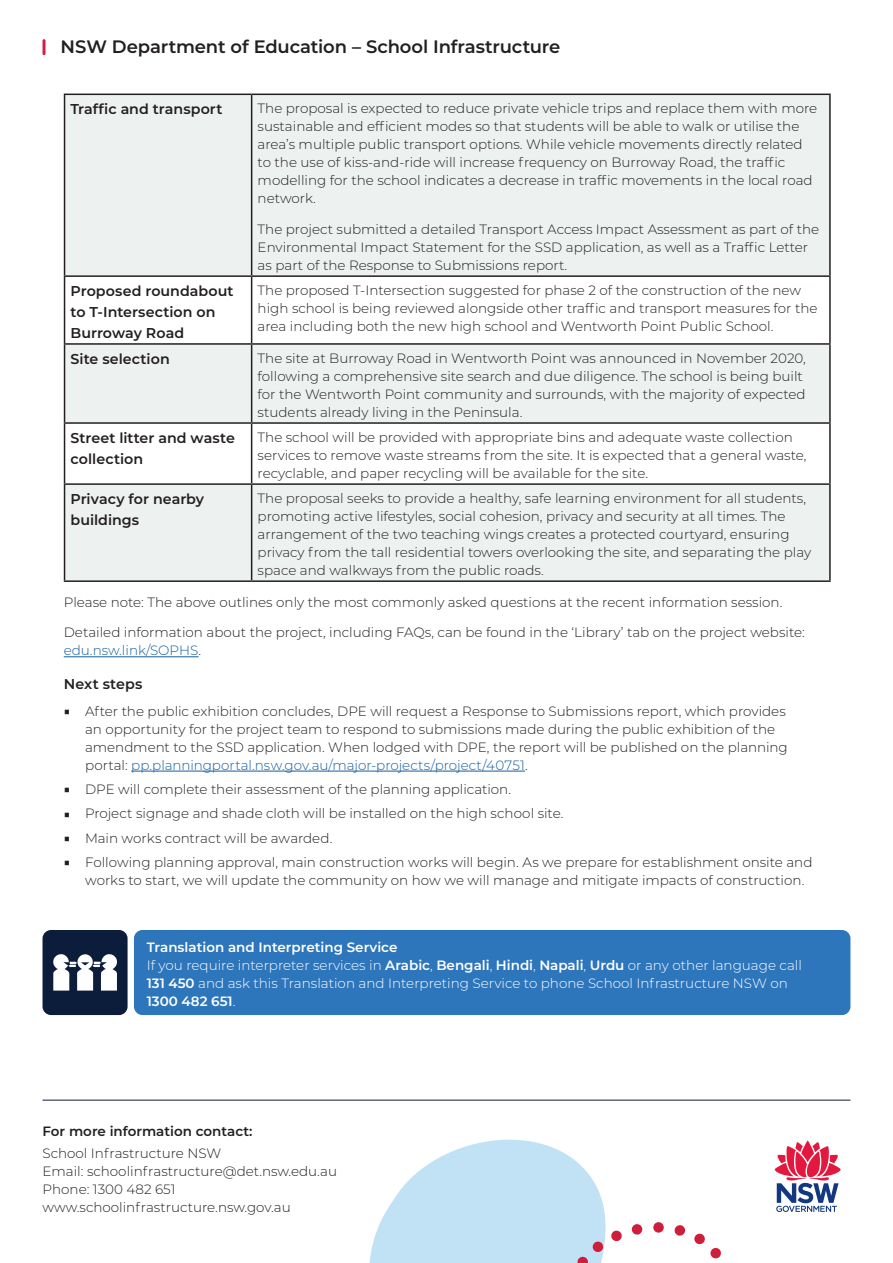
<style>
.page{position:relative;width:893px;height:1263px;background:#fff}
.page>*{position:absolute;margin:0;border:0;box-sizing:border-box;transform-origin:0 0}
.t1{font:600 18px "Montserrat";letter-spacing:-.005em;color:#231f20}
.t2{font:600 14.25px/21px "Montserrat";letter-spacing:.005em;color:#231f20}
.t3{font:300 13.5px/18px "Montserrat";color:#231f20}
.t4{font:300 13.5px/18px "Montserrat";color:#fff}
.t5{font:600 13.5px "Montserrat";color:#231f20}
.s1{color:#175d9e}
.s2{font-size:11.55px}
.s3{font-weight:600}
</style>
<div class="page">
<svg style="left:369px;top:1139px;width:237px;height:124px;fill:#c1e2f5"></svg>
<svg style="left:632px;top:1224px;width:11px;height:11px"></svg>
<svg style="left:675px;top:1225px;width:11px;height:11px"></svg>
<svg style="left:611px;top:1230px;width:11px;height:12px"></svg>
<svg style="left:577px;top:1241px;width:27px;height:22px"></svg>
<svg style="left:694px;top:1233px;width:27px;height:26px"></svg>
<div style="left:653px;top:1222px;width:11px;height:11px;background:#cf1e3b;border-radius:50%"></div>
<hr style="left:43px;top:39px;width:3px;height:16px;background:#d61d46;border-radius:2px">
<hr style="left:43px;top:1100px;width:807px;height:1px;background:#0c1c3b">
<svg style="left:774px;top:1140px;width:67px;height:72px"></svg>
<hr style="left:64px;top:656px;width:135px;height:1px;background:#175d9e">
<hr style="left:131px;top:771px;width:394px;height:1px;background:#175d9e">
<svg style="left:65px;top:95px;width:764px;height:485px;fill:#edf1ef"></svg>
<hr style="left:64px;top:94px;width:188px;height:1px;background:#231f20">
<hr style="left:64px;top:95px;width:1px;height:180px;background:#231f20">
<hr style="left:252px;top:94px;width:579px;height:1px;background:#231f20">
<hr style="left:251px;top:95px;width:1px;height:180px;background:#231f20">
<hr style="left:829px;top:95px;width:2px;height:180px;background:#231f20">
<hr style="left:64px;top:275px;width:188px;height:2px;background:#231f20">
<hr style="left:64px;top:277px;width:1px;height:66px;background:#231f20">
<hr style="left:252px;top:275px;width:579px;height:2px;background:#231f20">
<hr style="left:251px;top:277px;width:1px;height:66px;background:#231f20">
<hr style="left:829px;top:277px;width:2px;height:66px;background:#231f20">
<hr style="left:64px;top:343px;width:188px;height:2px;background:#231f20">
<hr style="left:64px;top:345px;width:1px;height:77px;background:#231f20">
<hr style="left:252px;top:343px;width:579px;height:2px;background:#231f20">
<hr style="left:251px;top:345px;width:1px;height:77px;background:#231f20">
<hr style="left:829px;top:345px;width:2px;height:77px;background:#231f20">
<hr style="left:64px;top:422px;width:188px;height:2px;background:#231f20">
<hr style="left:64px;top:424px;width:1px;height:59px;background:#231f20">
<hr style="left:252px;top:422px;width:579px;height:2px;background:#231f20">
<hr style="left:251px;top:424px;width:1px;height:59px;background:#231f20">
<hr style="left:829px;top:424px;width:2px;height:59px;background:#231f20">
<hr style="left:64px;top:483px;width:188px;height:2px;background:#231f20">
<hr style="left:64px;top:485px;width:1px;height:95px;background:#231f20">
<hr style="left:252px;top:483px;width:579px;height:2px;background:#231f20">
<hr style="left:251px;top:485px;width:1px;height:95px;background:#231f20">
<hr style="left:829px;top:485px;width:2px;height:95px;background:#231f20">
<hr style="left:64px;top:580px;width:188px;height:2px;background:#231f20">
<hr style="left:252px;top:580px;width:579px;height:2px;background:#231f20">
<div style="left:134px;top:930px;width:716px;height:85px;background:#2e76bc;border-radius:9px"></div>
<div style="left:43px;top:930px;width:85px;height:85px;background:#0c1c3b;border-radius:9px"></div>
<svg style="left:53px;top:954px;width:64px;height:36px"></svg>
<h1 class="t1" style="left:61px;top:34px;width:501px">NSW Department of Education – School Infrastructure</h1>
<p class="t2" style="left:71px;top:98px;width:153px">Traffic and transport</p>
<p class="t3" style="left:258px;top:99px;width:561px">The proposal is expected to reduce private vehicle trips and replace them with more sustainable and efficient modes so that students will be able to walk or utilise the area’s multiple public transport options. While vehicle movements directly related to the use of kiss-and-ride will increase frequency on Burroway Road, the traffic modelling for the school indicates a decrease in traffic movements in the local road network.</p>
<p class="t3" style="left:258px;top:220px;width:563px">The project submitted a detailed Transport Access Impact Assessment as part of the<br>Environmental Impact Statement for the SSD application, as well as a Traffic Letter as part of the Response to Submissions report.</p>
<p class="t2" style="left:71px;top:280px;width:164px">Proposed roundabout to T-Intersection on<br>Burroway Road</p>
<p class="t3" style="left:258px;top:281px;width:561px">The proposed T-Intersection suggested for phase 2 of the construction of the new high school is being reviewed alongside other traffic and transport measures for the area including both the new high school and Wentworth Point Public School.</p>
<p class="t2" style="left:71px;top:348px;width:101px">Site selection</p>
<p class="t3" style="left:258px;top:349px;width:550px">The site at Burroway Road in Wentworth Point was announced in November 2020, following a comprehensive site search and due diligence. The school is being built for the Wentworth Point community and surrounds, with the majority of expected students already living in the Peninsula.</p>
<p class="t2" style="left:71px;top:427px;width:166px">Street litter and waste collection</p>
<p class="t3" style="left:258px;top:428px;width:550px">The school will be provided with appropriate bins and adequate waste collection services to remove waste streams from the site. It is expected that a general waste, recyclable, and paper recycling will be available for the site.</p>
<p class="t2" style="left:71px;top:488px;width:135px">Privacy for nearby buildings</p>
<p class="t3" style="left:258px;top:489px;width:555px">The proposal seeks to provide a healthy, safe learning environment for all students, promoting active lifestyles, social cohesion, privacy and security at all times. The arrangement of the two teaching wings creates a protected courtyard, ensuring privacy from the tall residential towers overlooking the site, and separating the play space and walkways from the public roads.</p>
<p class="t3" style="left:64px;top:592px;width:720px">Please note: The above outlines only the most commonly asked questions at the recent information session.</p>
<p class="t3" style="left:64px;top:623px;width:743px">Detailed information about the project, including FAQs, can be found in the ‘Library’ tab on the project website: <span class="s1">edu.nsw.link/SOPHS</span>.</p>
<p class="t2" style="left:64px;top:673px;width:80px">Next steps</p>
<p class="t3" style="left:85px;top:701px;width:704px;text-indent:-21px"><span class="s2">■</span> After the public exhibition concludes, DPE will request a Response to Submissions report, which provides an opportunity for the project team to respond to submissions made during the public exhibition of the amendment to the SSD application. When lodged with DPE, the report will be published on the planning portal: <span class="s1">pp.planningportal.nsw.gov.au/major-projects/project/40751</span>.</p>
<p class="t3" style="left:64px;top:780px;width:449px"><span class="s2">■</span> DPE will complete their assessment of the planning application.</p>
<p class="t3" style="left:64px;top:804px;width:501px"><span class="s2">■</span> Project signage and shade cloth will be installed on the high school site.</p>
<p class="t3" style="left:64px;top:829px;width:270px"><span class="s2">■</span> Main works contract will be awarded.</p>
<p class="t3" style="left:85px;top:853px;width:729px;text-indent:-21px"><span class="s2">■</span> Following planning approval, main construction works will begin. As we prepare for establishment onsite and works to start, we will update the community on how we will manage and mitigate impacts of construction.</p>
<p class="t4" style="left:147px;top:938px;width:657px"><span class="s3">Translation and Interpreting Service<br></span>If you require interpreter services in <span class="s3">Arabic</span>, <span class="s3">Bengali</span>, <span class="s3">Hindi</span>, <span class="s3">Napali</span>, <span class="s3">Urdu</span> or any other language call <span class="s3">131 450</span> and ask this Translation and Interpreting Service to phone School Infrastructure NSW on <span class="s3">1300 482 651</span>.</p>
<p class="t5" style="left:43px;top:1121px;width:211px">For more information contact:</p>
<p class="t3" style="left:43px;top:1144px;width:296px">School Infrastructure NSW<br>Email: schoolinfrastructure@det.nsw.edu.au Phone: 1300 482 651 www.schoolinfrastructure.nsw.gov.au</p>
</div>
